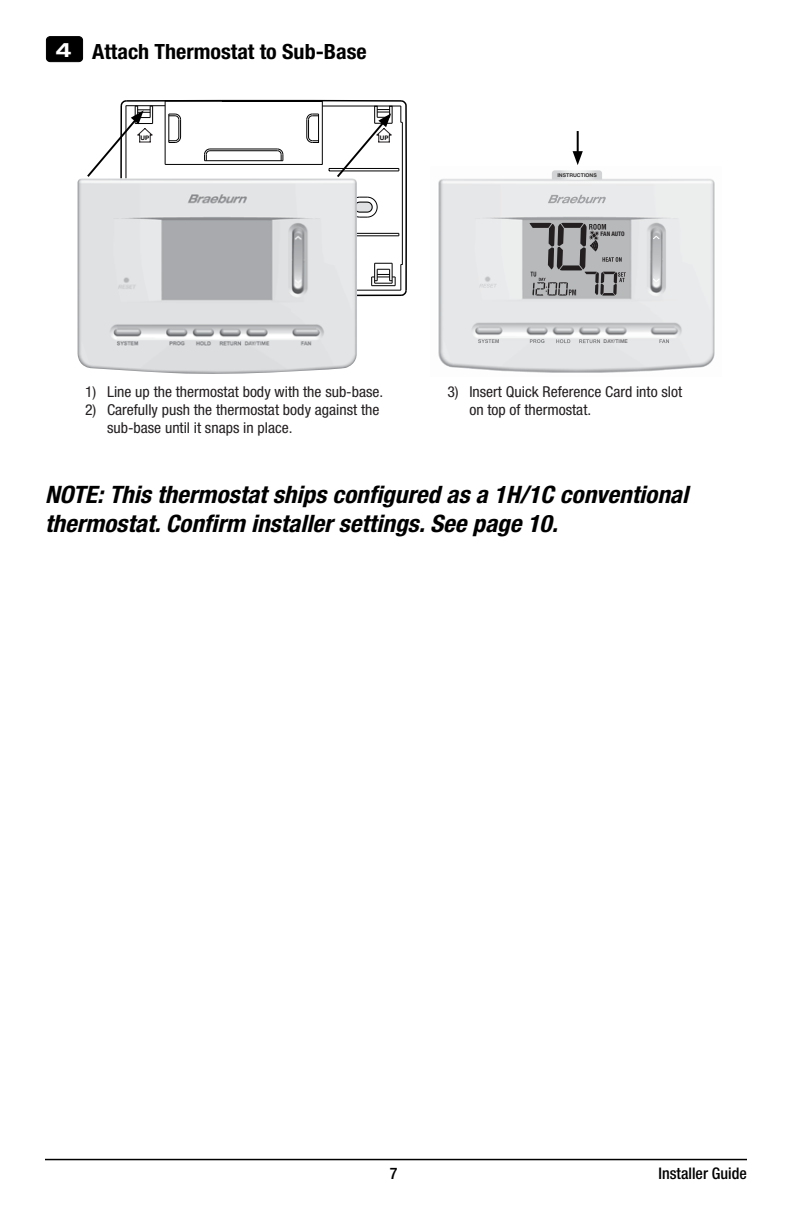
<style>
.page{position:relative;width:792px;height:1224px;background:#fff}
.page>*{position:absolute;margin:0;border:0;box-sizing:border-box;transform-origin:0 0}
.t1{font:italic 700 condensed 24px/28.8px "Helvetica Neue LT Std";color:#000;scale:1.05 1}
.t2{font:700 condensed 21px "Helvetica Neue LT Std";color:#000;scale:1.05 1}
.t3{font:500 condensed 16px "Helvetica Neue LT Std";color:#000}
.t4{font:condensed 15px/18px "Helvetica Neue LT Std";color:#231f20;scale:1.05 1}
.t5{font:700 condensed 6.2px "Helvetica Neue LT Std";color:#231f20}
.t6{font:700 6.2px "Helvetica Neue LT Std";color:#010101}
.t7{font:700 5.2px "Helvetica Neue LT Std";color:#333132}
.t8{font:700 5.2px "Helvetica Neue LT Std";color:#78787b}
.s1{font-stretch:expanded;font-size:20px;color:#fff}
</style>
<div class="page">
<hr style="left:45px;top:1159px;width:702px;height:1px;background:#000">
<div style="left:46px;top:37px;width:37px;height:25px;background:#000;border-radius:4px"></div>
<div style="left:46px;top:36px;width:37px;height:26px;border:1px solid #000;border-radius:4px"></div>
<hr style="left:577px;top:131px;width:2px;height:23px;background:#000">
<img style="left:438px;top:178px;width:277px;height:195px">
<svg style="left:659px;top:339px;width:10px;height:4px"></svg>
<svg style="left:556px;top:339px;width:14px;height:4px"></svg>
<svg style="left:579px;top:339px;width:21px;height:4px"></svg>
<svg style="left:530px;top:339px;width:14px;height:4px"></svg>
<svg style="left:478px;top:339px;width:21px;height:4px"></svg>
<svg style="left:548px;top:195px;width:58px;height:8px"></svg>
<svg style="left:479px;top:284px;width:18px;height:4px"></svg>
<svg style="left:552px;top:151px;width:50px;height:29px"></svg>
<svg style="left:653px;top:236px;width:6px;height:3px"></svg>
<svg style="left:653px;top:279px;width:7px;height:3px"></svg>
<svg style="left:529px;top:223px;width:97px;height:73px;background:#949597"></svg>
<img style="left:78px;top:178px;width:279px;height:196px">
<svg style="left:85px;top:99px;width:322px;height:198px"></svg>
<h2 class="t2" style="left:55px;top:39px;width:298px"><span class="s1">4</span> Attach Thermostat to Sub-Base</h2>
<p class="t6" style="left:141px;top:134px;width:10px">UP</p>
<p class="t6" style="left:380px;top:134px;width:10px">UP</p>
<p class="t4" style="left:85px;top:383px;width:286px">1) Line up the thermostat body with the sub-base.</p>
<p class="t4" style="left:107px;top:401px;width:261px;text-indent:-22px">2) Carefully push the thermostat body against the sub-base until it snaps in place.</p>
<p class="t7" style="left:557px;top:172px;width:41px">INSTRUCTIONS</p>
<p class="t5" style="left:601px;top:230px;width:26px">FAN AUTO</p>
<p class="t8" style="left:604px;top:338px;width:26px">DAY/TIME</p>
<p class="t4" style="left:469px;top:383px;width:204px;text-indent:-22px">3) Insert Quick Reference Card into slot on top of thermostat.</p>
<h1 class="t1" style="left:45px;top:480px;width:614px">NOTE: This thermostat ships configured as a 1H/1C conventional thermostat. Confirm installer settings. See page 10.</h1>
<p class="t3" style="left:390px;top:1163px;width:9px">7</p>
<p class="t3" style="left:659px;top:1163px;width:90px">Installer Guide</p>
</div>
